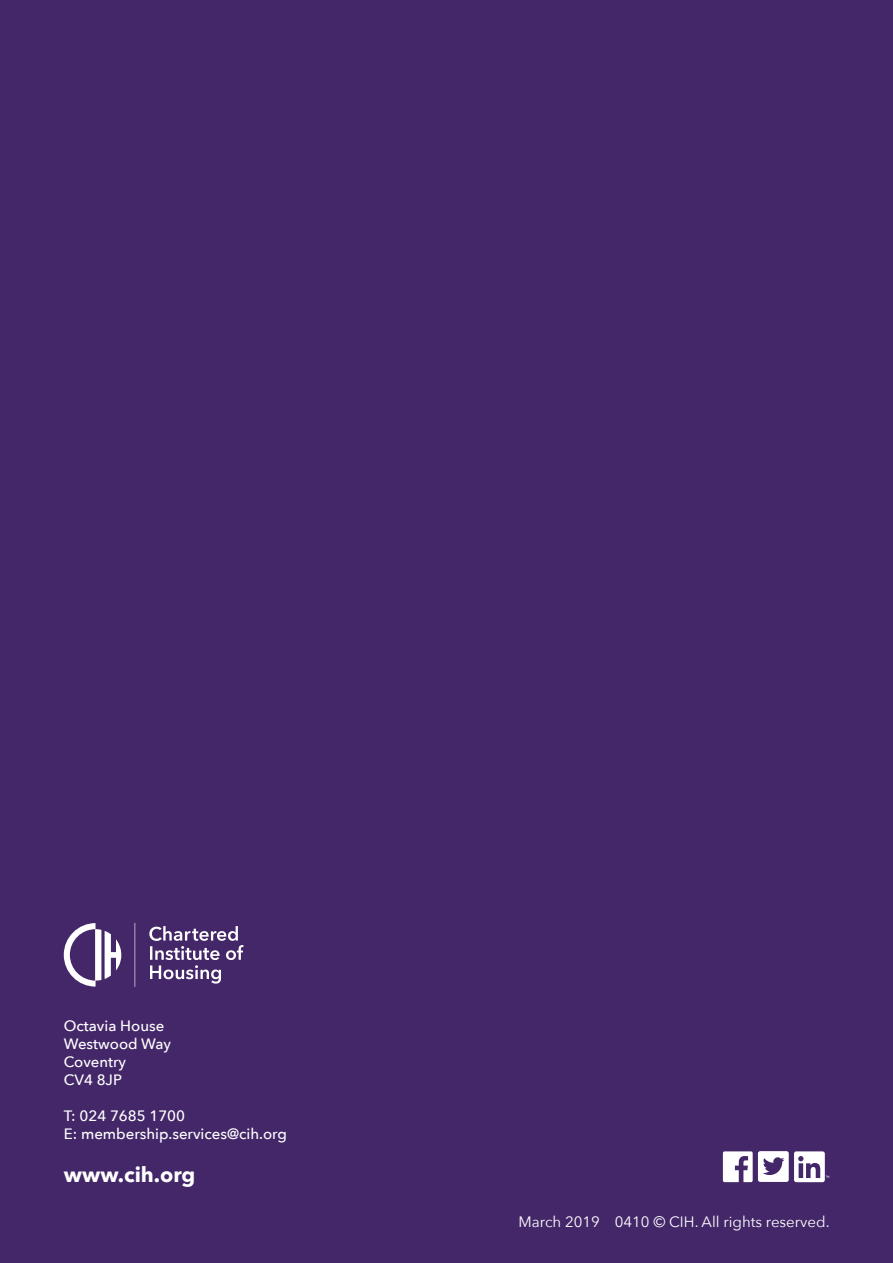
<style>
.page{position:relative;width:893px;height:1263px;background:#442769}
.page>*{position:absolute;margin:0;border:0;box-sizing:border-box;transform-origin:0 0}
.Body_copy{font:700 21px "Avenir Next";color:#fff}
.Body_copy-2{font:500 15px "Avenir Next";color:#fff}
.Body_copy-3{font:15px "Avenir Next";color:#fff}
</style>
<div class="page">
<svg style="left:723px;top:1151px;width:106px;height:31px"></svg>
<svg style="left:149px;top:926px;width:94px;height:57px"></svg>
<svg style="left:64px;top:923px;width:57px;height:63px"></svg>
<svg style="left:135px;top:923px;width:1px;height:64px"></svg>
<p class="Body_copy-2" style="left:64px;top:1013px;width:102px">Octavia House</p>
<p class="Body_copy-2" style="left:64px;top:1031px;width:109px">Westwood Way</p>
<p class="Body_copy-2" style="left:64px;top:1049px;width:64px">Coventry</p>
<p class="Body_copy-2" style="left:64px;top:1067px;width:60px">CV4 8JP</p>
<p class="Body_copy-2" style="left:64px;top:1103px;width:123px">T: 024 7685 1700</p>
<p class="Body_copy-2" style="left:64px;top:1121px;width:225px">E: membership.services@cih.org</p>
<p class="Body_copy" style="left:64px;top:1157px;width:133px">www.cih.org</p>
<p class="Body_copy-3" style="left:519px;top:1209px;width:312px">March 2019 0410 © CIH. All rights reserved.</p>
</div>
